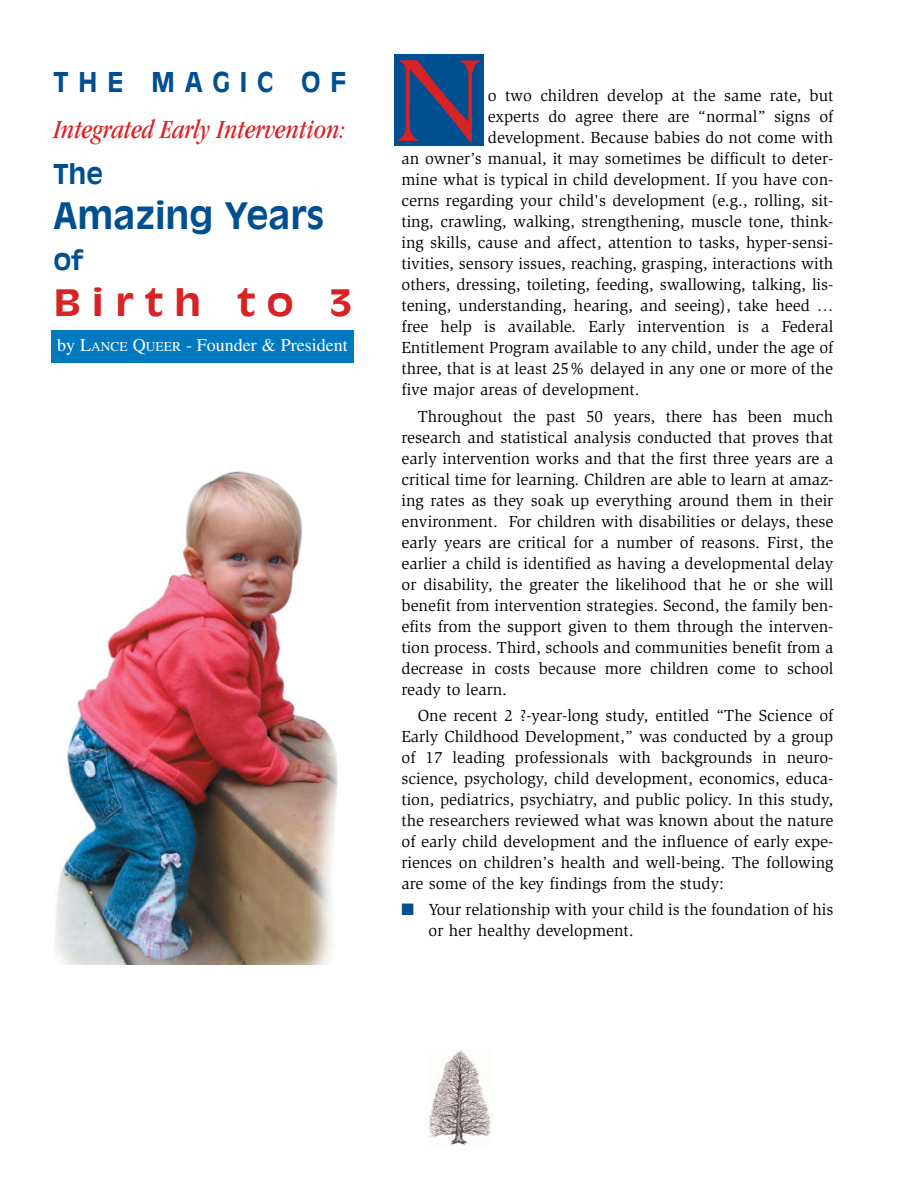
<style>
.page{position:relative;width:918px;height:1188px;background:#fff}
.page>*{position:absolute;margin:0;border:0;box-sizing:border-box;transform-origin:0 0}
.t1{font:127.5px "Amphion";color:#d72326;scale:.9 1}
.t2{font:700 36px "Antique Olive";color:#004f91}
.t3{font:700 36px "Antique Olive";letter-spacing:.28em;color:#d72326;scale:1.14 1}
.t4{font:italic condensed 27px "Garamond";color:#d72326}
.t5{font:700 27px "Antique Olive";letter-spacing:.355em;color:#004f91}
.t6{font:18px "Times";color:#fff}
.t7{font:italic 18px "Slimbach";color:#fff}
.t8{font:16.5px/21px "Slimbach";color:#000;text-align:justify}
.s1{font-size:13.5px}
.s2{color:#004f91}
</style>
<div class="page">
<div style="left:394px;top:54px;width:89px;height:92px;background:#004f91"></div>
<img style="left:54px;top:471px;width:284px;height:493px">
<div style="left:51px;top:331px;width:303px;height:32px;background:#0079c1"></div>
<img style="left:426px;top:1050px;width:66px;height:96px">
<h3 class="t5" style="left:53px;top:71px;width:295px">THE MAGIC OF</h3>
<h3 class="t4" style="left:53px;top:119px;width:294px">Integrated Early Intervention:</h3>
<h3 class="t5" style="left:53px;top:163px;width:51px">The</h3>
<h2 class="t2" style="left:53px;top:202px;width:273px">Amazing Years</h2>
<h3 class="t5" style="left:53px;top:249px;width:31px">of</h3>
<h2 class="t3" style="left:53px;top:288px;width:264px">Birth to 3</h2>
<p class="t7" style="left:64px;top:334px;width:123px">by Lance Queer</p>
<p class="t6" style="left:57px;top:338px;width:292px">by L<span class="s1">ANCE</span> Q<span class="s1">UEER</span> - Founder &amp; President</p>
<h1 class="t1" style="left:396px;top:51px;width:98px">N</h1>
<p class="t8" style="left:488px;top:86px;width:347px">o two children develop at the same rate, but</p>
<p class="t8" style="left:488px;top:107px;width:347px">experts do agree there are “normal” signs of</p>
<p class="t8" style="left:488px;top:128px;width:347px">development. Because babies do not come with</p>
<p class="t8" style="left:402px;top:149px;width:433px">an owner’s manual, it may sometimes be difficult to deter-</p>
<p class="t8" style="left:402px;top:170px;width:433px">mine what is typical in child development. If you have con-</p>
<p class="t8" style="left:402px;top:191px;width:433px">cerns regarding your child's development (e.g., rolling, sit-</p>
<p class="t8" style="left:402px;top:212px;width:433px">ting, crawling, walking, strengthening, muscle tone, think-</p>
<p class="t8" style="left:402px;top:233px;width:433px">ing skills, cause and affect, attention to tasks, hyper-sensi-</p>
<p class="t8" style="left:402px;top:254px;width:433px">tivities, sensory issues, reaching, grasping, interactions with</p>
<p class="t8" style="left:402px;top:275px;width:433px">others, dressing, toileting, feeding, swallowing, talking, lis-</p>
<p class="t8" style="left:402px;top:296px;width:433px">tening, understanding, hearing, and seeing), take heed …</p>
<p class="t8" style="left:402px;top:317px;width:433px">free help is available. Early intervention is a Federal</p>
<p class="t8" style="left:402px;top:338px;width:433px">Entitlement Program available to any child, under the age of</p>
<p class="t8" style="left:402px;top:359px;width:433px">three, that is at least 25% delayed in any one or more of the</p>
<p class="t8" style="left:402px;top:380px;width:240px">five major areas of development.</p>
<p class="t8" style="left:402px;top:407px;width:433px;text-indent:16px">Throughout the past 50 years, there has been much research and statistical analysis conducted that proves that early intervention works and that the first three years are a critical time for learning. Children are able to learn at amaz&shy;ing rates as they soak up everything around them in their environment. For children with disabilities or delays, these early years are critical for a number of reasons. First, the earlier a child is identified as having a developmental delay or disability, the greater the likelihood that he or she will benefit from intervention strategies. Second, the family ben&shy;efits from the support given to them through the interven&shy;tion process. Third, schools and communities benefit from a decrease in costs because more children come to school ready to learn.</p>
<p class="t8" style="left:402px;top:706px;width:433px;text-indent:16px">One recent 2 ?-year-long study, entitled “The Science of Early Childhood Development,” was conducted by a group of 17 leading professionals with backgrounds in neuro&shy;science, psychology, child development, economics, educa&shy;tion, pediatrics, psychiatry, and public policy. In this study, the researchers reviewed what was known about the nature of early child development and the influence of early expe&shy;riences on children’s health and well-being. The following are some of the key findings from the study:</p>
<p class="t8" style="left:429px;top:901px;width:406px;text-indent:-27px"><span class="s2">■</span> Your relationship with your child is the foundation of his or her healthy development.</p>
</div>
